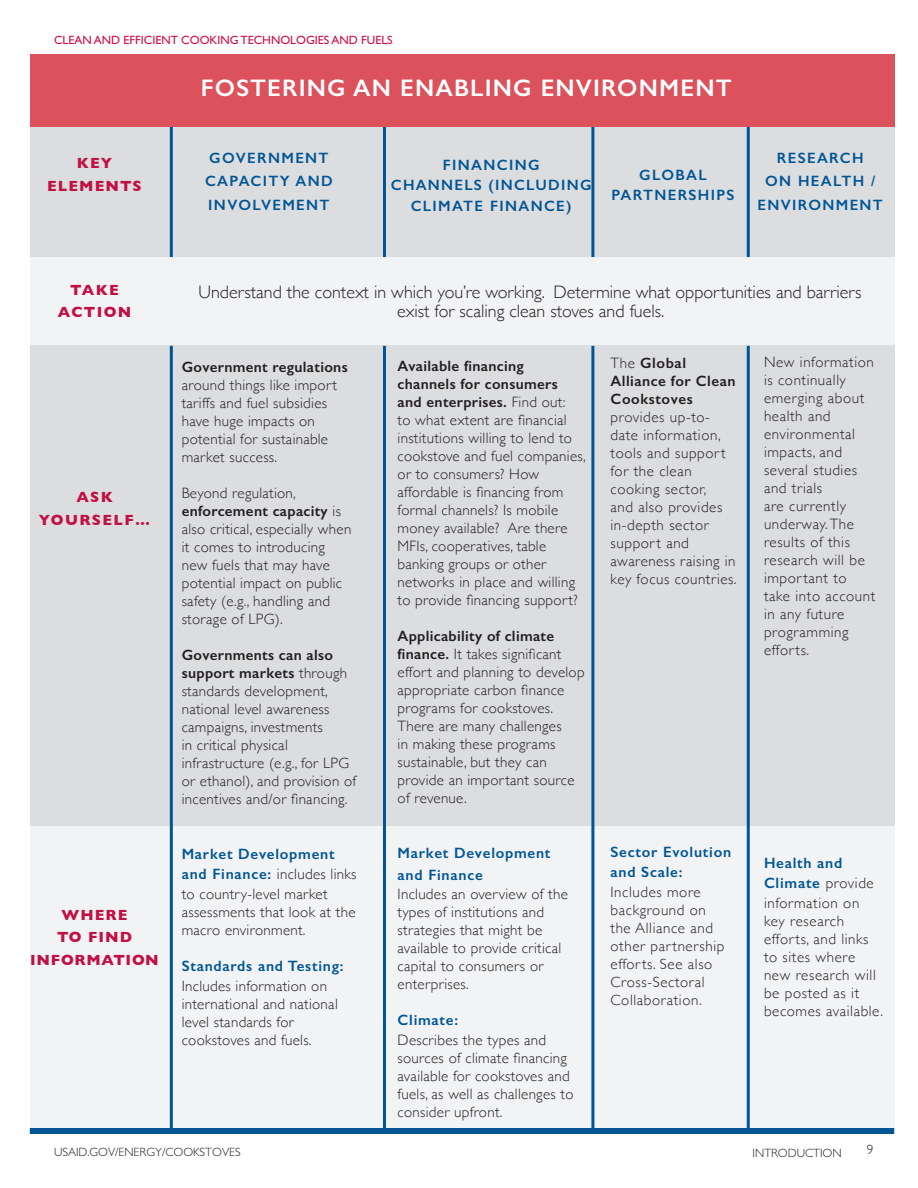
<style>
.page{position:relative;width:918px;height:1188px;background:#fff}
.page>*{position:absolute;margin:0;border:0;box-sizing:border-box;transform-origin:0 0}
.t1{font:600 24px "Gill Sans";letter-spacing:.05em;color:#fff}
.t2{font:300 18px/18.6px "Gill Sans";color:#231f20;text-align:center}
.t3{font:300 15px/18px "Gill Sans";letter-spacing:.02em;color:#231f20}
.t4{font:300 15px/18px "Gill Sans";letter-spacing:.04em;color:#231f20}
.t5{font:600 15px/22.8px "Gill Sans";letter-spacing:.085em;color:#005595;text-align:center}
.t6{font:600 15px/19.8px "Gill Sans";letter-spacing:.05em;color:#005595}
.t7{font:700 15px/22.8px "Gill Sans";letter-spacing:.05em;color:#c11144;text-align:center}
.t8{font:700 15px/22.8px "Gill Sans";letter-spacing:.07em;color:#c11144;text-align:center}
.t9{font:700 15px/22.8px "Gill Sans";letter-spacing:.09em;color:#c11144;text-align:center}
.t10{font:300 13.5px "Gill Sans";color:#231f20}
.t11{font:12px "Gill Sans Std";color:#d20d44}
.t12{font:300 12px "Gill Sans Std";color:#231f20}
.s1{font-weight:600}
.s2{font-weight:600;color:#005595}
</style>
<div class="page">
<div style="left:30px;top:67px;width:864px;height:1063px;background:#f2f3f4"></div>
<div style="left:30px;top:120px;width:864px;height:137px;background:#dcdddf"></div>
<div style="left:30px;top:346px;width:864px;height:480px;background:#dcdddf"></div>
<hr style="left:383px;top:104px;width:3px;height:153px;background:#005595">
<hr style="left:591px;top:104px;width:3px;height:153px;background:#005595">
<hr style="left:383px;top:346px;width:3px;height:784px;background:#005595">
<hr style="left:747px;top:106px;width:3px;height:151px;background:#005595">
<hr style="left:747px;top:346px;width:3px;height:784px;background:#005595">
<hr style="left:591px;top:346px;width:3px;height:784px;background:#005595">
<div style="left:30px;top:1128px;width:864px;height:6px;background:#005595"></div>
<hr style="left:170px;top:103px;width:3px;height:154px;background:#005595">
<hr style="left:170px;top:346px;width:3px;height:784px;background:#005595">
<div style="left:30px;top:54px;width:864px;height:72px;background:#db525d"></div>
<p class="t11" style="left:54px;top:33px;width:340px">CLEAN AND EFFICIENT COOKING TECHNOLOGIES AND FUELS</p>
<p class="t8" style="left:47px;top:151px;width:96px">KEY<br>ELEMENTS</p>
<p class="t1" style="left:201px;top:74px;width:532px">FOSTERING AN ENABLING ENVIRONMENT</p>
<p class="t5" style="left:205px;top:146px;width:129px;text-align:left">GOVERNMENT<br>CAPACITY AND</p>
<p class="t5" style="left:208px;top:193px;width:123px">INVOLVEMENT</p>
<p class="t5" style="left:443px;top:154px;width:98px">FINANCING</p>
<p class="t5" style="left:391px;top:175px;width:202px;line-height:20.5px">CHANNELS (INCLUDING<br>CLIMATE FINANCE)</p>
<p class="t5" style="left:611px;top:165px;width:125px;line-height:19.8px">GLOBAL<br>PARTNERSHIPS</p>
<p class="t5" style="left:765px;top:146px;width:112px">RESEARCH<br>ON HEALTH /</p>
<p class="t5" style="left:757px;top:193px;width:127px">ENVIRONMENT</p>
<p class="t8" style="left:70px;top:278px;width:50px">TAKE</p>
<p class="t8" style="left:58px;top:301px;width:75px">ACTION</p>
<p class="t9" style="left:39px;top:485px;width:113px">ASK<br>YOURSELF…</p>
<p class="t7" style="left:30px;top:903px;width:130px">WHERE<br>TO FIND<br>INFORMATION</p>
<p class="t2" style="left:199px;top:282px;width:664px">Understand the context in which you’re working. Determine what opportunities and barriers exist for scaling clean stoves and fuels.</p>
<p class="t3" style="left:182px;top:357px;width:168px"><span class="s1">Government regulations </span>around things like import tariffs and fuel subsidies have huge impacts on potential for sustainable market success.</p>
<p class="t3" style="left:182px;top:483px;width:171px">Beyond regulation, <span class="s1">enforcement capacity</span> is also critical, especially when it comes to introducing new fuels that may have potential impact on public safety (e.g., handling and storage of LPG).</p>
<p class="t3" style="left:182px;top:645px;width:176px"><span class="s1">Governments can also support markets</span> through standards development, national level awareness campaigns, investments<br>in critical physical infrastructure (e.g., for LPG or ethanol), and provision of incentives and/or financing.</p>
<p class="t3" style="left:182px;top:844px;width:176px;line-height:19.8px"><span class="s2">Market Development and Finance:</span> includes links to country-level market</p>
<p class="t3" style="left:182px;top:902px;width:175px">assessments that look at the macro environment.</p>
<p class="t6" style="left:182px;top:956px;width:163px">Standards and Testing:</p>
<p class="t3" style="left:182px;top:976px;width:158px">Includes information on international and national level standards for cookstoves and fuels.</p>
<p class="t3" style="left:398px;top:356px;width:190px"><span class="s1">Available financing<br>channels for consumers<br>and enterprises.</span> Find out:<br>to what extent are financial institutions willing to lend to cookstove and fuel companies, or to consumers? How affordable is financing from formal channels? Is mobile money available? Are there<br>MFIs, cooperatives, table banking groups or other networks in place and willing to provide financing support?</p>
<p class="t3" style="left:398px;top:626px;width:189px"><span class="s1">Applicability of climate finance.</span> It takes significant effort and planning to develop appropriate carbon finance programs for cookstoves.<br>There are many challenges<br>in making these programs sustainable, but they can provide an important source of revenue.</p>
<p class="t6" style="left:398px;top:843px;width:154px">Market Development</p>
<p class="t6" style="left:398px;top:865px;width:87px">and Finance</p>
<p class="t3" style="left:398px;top:885px;width:172px">Includes an overview of the types of institutions and strategies that might be available to provide critical capital to consumers or enterprises.</p>
<p class="t6" style="left:398px;top:1010px;width:62px">Climate:</p>
<p class="t3" style="left:398px;top:1031px;width:177px">Describes the types and sources of climate financing available for cookstoves and fuels, as well as challenges to consider upfront.</p>
<p class="t4" style="left:611px;top:353px;width:128px">The <span class="s1">Global<br>Alliance for Clean<br>Cookstoves </span>provides up-to&shy;date information, tools and support for the clean cooking sector,<br>and also provides in-depth sector support and awareness raising in key focus countries.</p>
<p class="t6" style="left:611px;top:842px;width:122px">Sector Evolution and Scale:</p>
<p class="t4" style="left:611px;top:882px;width:116px">Includes more background on the Alliance and other partnership efforts. See also<br>Cross-Sectoral<br>Collaboration.</p>
<p class="t4" style="left:764px;top:352px;width:113px">New information is continually emerging about health and environmental impacts, and several studies and trials<br>are currently underway. The results of this research will be important to take into account in any future programming efforts.</p>
<p class="t4" style="left:764px;top:852px;width:111px;line-height:19.8px"><span class="s2">Health and<br>Climate</span> provide information on</p>
<p class="t4" style="left:764px;top:911px;width:121px">key research efforts, and links to sites where new research will be posted as it becomes available.</p>
<p class="t12" style="left:54px;top:1145px;width:188px">USAID.GOV/ENERGY/COOKSTOVES</p>
<p class="t12" style="left:753px;top:1146px;width:91px">INTRODUCTION</p>
<p class="t10" style="left:867px;top:1139px;width:8px">9</p>
</div>
